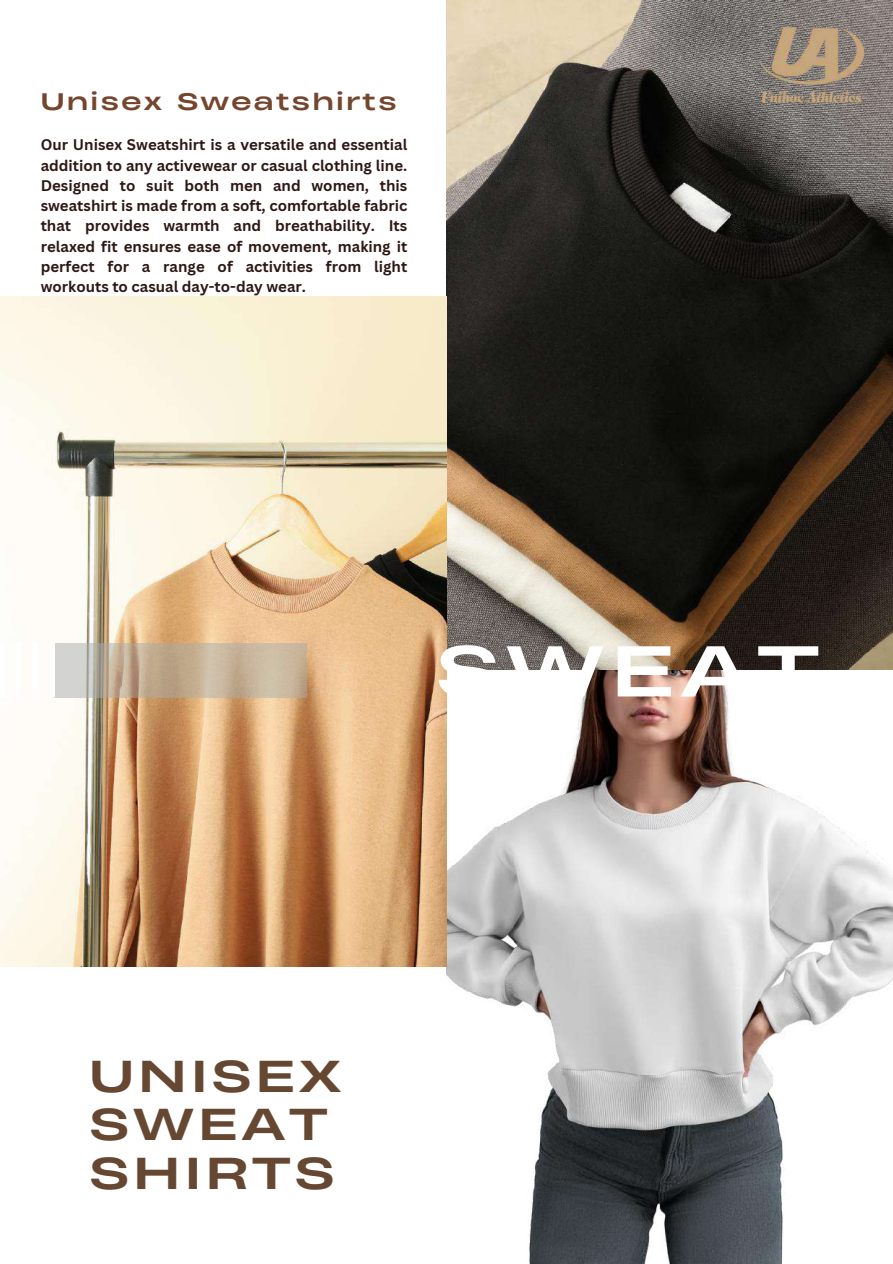
<style>
.page{position:relative;width:893px;height:1264px;background:#fff}
.page>*{position:absolute;margin:0;border:0;box-sizing:border-box;transform-origin:0 0}
.t1{font:67.5px "Heading Now 94";letter-spacing:.1em;color:#fff}
.t2{font:42px/48.3px "Heading Now 94";letter-spacing:.1em;color:#664732}
.t3{font:22.5px "Heading Now 94";letter-spacing:.1em;color:#74462e}
.t4{font:700 15px/20.2px "Canva Sans";color:#2d1816;text-align:justify}
</style>
<div class="page">
<img style="left:446px;top:669px;width:446px;height:594px">
<img style="left:446px;top:0;width:446px;height:669px">
<img style="left:0;top:297px;width:447px;height:669px">
<svg style="left:55px;top:642px;width:252px;height:55px;background:#c5b49e"></svg>
<hr style="left:0;top:642px;width:4px;height:54px;background:#fff">
<hr style="left:17px;top:642px;width:4px;height:54px;background:#fff">
<div style="left:33px;top:642px;width:5px;height:54px;background:#fff"></div>
<hr style="left:50px;top:642px;width:4px;height:54px;background:#fff">
<img style="left:743px;top:17px;width:136px;height:91px">
<h3 class="t3" style="left:41px;top:86px;width:357px">Unisex Sweatshirts</h3>
<p class="t4" style="left:41px;top:134px;width:368px">Our Unisex Sweatshirt is a versatile and essential addition to any activewear or casual clothing line.<br>Designed to suit both men and women, this sweatshirt is made from a soft, comfortable fabric that provides warmth and breathability. Its relaxed fit ensures ease of movement, making it perfect for a range of activities from light workouts to casual day-to-day wear.</p>
<h1 class="t1" style="left:436px;top:625px;width:384px">SWEAT</h1>
<h2 class="t2" style="left:89px;top:1051px;width:253px">UNISEX<br>SWEAT<br>SHIRTS</h2>
</div>
